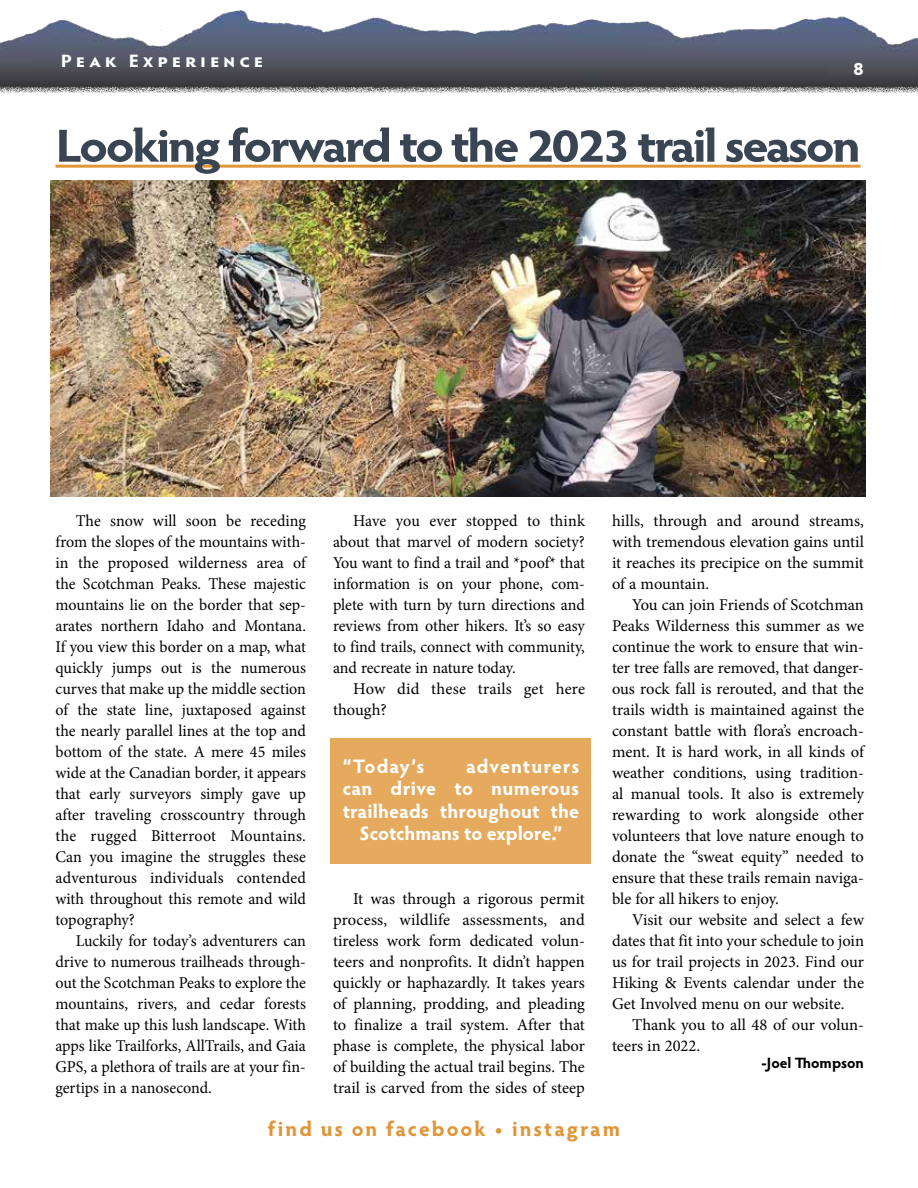
<style>
.page{position:relative;width:918px;height:1188px;background:#fff}
.page>*{position:absolute;margin:0;border:0;box-sizing:border-box;transform-origin:0 0}
.t1{font:700 46.5px "Hypatia Sans Pro";letter-spacing:-.05em;color:#3a4554;scale:1.1 1}
.t2{font:700 21px "Hypatia Sans Pro";color:#e09537}
.t3{font:700 19.5px "Hypatia Sans Pro";letter-spacing:.015em;color:#fff}
.t4{font:700 18px "Hypatia Sans Pro";letter-spacing:.2em;color:#fff;scale:1.1 1}
.t5{font:16.5px/21px "Minion Pro";color:#000;text-align:justify}
.t6{font:700 15px "Hypatia Sans Pro";color:#000}
</style>
<div class="page">
<img style="left:0;top:10px;width:918px;height:83px">
<img style="left:51px;top:180px;width:814px;height:316px">
<hr style="left:55px;top:165px;width:806px;height:3px;background:#e09537">
<div style="left:330px;top:738px;width:261px;height:125px;background:#e6aa5f"></div>
<p class="t4" style="left:61px;top:48px;width:186px">Peak Experience</p>
<p class="t4" style="left:853px;top:56px;width:11px">8</p>
<h1 class="t1" style="left:55px;top:113px;width:734px">Looking forward to the 2023 trail season</h1>
<p class="t5" style="left:55px;top:511px;width:252px;text-indent:20px">The snow will soon be receding from the slopes of the mountains with&shy;in the proposed wilderness area of the Scotchman Peaks. These majestic mountains lie on the border that sep&shy;arates northern Idaho and Montana.<br>If you view this border on a map, what quickly jumps out is the numerous curves that make up the middle section of the state line, juxtaposed against the nearly parallel lines at the top and bottom of the state. A mere 45 miles wide at the Canadian border, it appears that early surveyors simply gave up after traveling crosscountry through the rugged Bitterroot Mountains.<br>Can you imagine the struggles these adventurous individuals contended with throughout this remote and wild topography?</p>
<p class="t5" style="left:55px;top:931px;width:252px;text-indent:20px">Luckily for today’s adventurers can drive to numerous trailheads through&shy;out the Scotchman Peaks to explore the mountains, rivers, and cedar forests that make up this lush landscape. With apps like Trailforks, AllTrails, and Gaia GPS, a plethora of trails are at your fin&shy;gertips in a nanosecond.</p>
<p class="t5" style="left:333px;top:511px;width:254px;text-indent:20px">Have you ever stopped to think about that marvel of modern society?<br>You want to find a trail and *poof* that information is on your phone, com&shy;plete with turn by turn directions and reviews from other hikers. It’s so easy to find trails, connect with community, and recreate in nature today.</p>
<p class="t5" style="left:333px;top:679px;width:254px;text-indent:20px">How did these trails get here though?</p>
<p class="t3" style="left:343px;top:752px;width:83px">“Today’s</p>
<p class="t3" style="left:466px;top:752px;width:115px">adventurers</p>
<p class="t3" style="left:343px;top:775px;width:238px">can drive to numerous</p>
<p class="t3" style="left:343px;top:797px;width:238px">trailheads throughout the</p>
<p class="t3" style="left:360px;top:820px;width:204px">Scotchmans to explore.”</p>
<p class="t5" style="left:333px;top:889px;width:254px;text-indent:20px">It was through a rigorous permit process, wildlife assessments, and tireless work form dedicated volun&shy;teers and nonprofits. It didn’t happen quickly or haphazardly. It takes years of planning, prodding, and pleading to finalize a trail system. After that phase is complete, the physical labor of building the actual trail begins. The trail is carved from the sides of steep</p>
<p class="t5" style="left:612px;top:511px;width:254px">hills, through and around streams, with tremendous elevation gains until it reaches its precipice on the summit of a mountain.</p>
<p class="t5" style="left:612px;top:595px;width:254px;text-indent:20px">You can join Friends of Scotchman Peaks Wilderness this summer as we continue the work to ensure that win&shy;ter tree falls are removed, that danger&shy;ous rock fall is rerouted, and that the trails width is maintained against the constant battle with flora’s encroach&shy;ment. It is hard work, in all kinds of weather conditions, using tradition&shy;al manual tools. It also is extremely rewarding to work alongside other volunteers that love nature enough to donate the “sweat equity” needed to ensure that these trails remain naviga&shy;ble for all hikers to enjoy.</p>
<p class="t5" style="left:612px;top:910px;width:254px;text-indent:20px">Visit our website and select a few dates that fit into your schedule to join us for trail projects in 2023. Find our Hiking &amp; Events calendar under the Get Involved menu on our website.</p>
<p class="t5" style="left:612px;top:1015px;width:254px;text-indent:20px">Thank you to all 48 of our volun&shy;teers in 2022.</p>
<p class="t6" style="left:762px;top:1052px;width:104px">-Joel Thompson</p>
<p class="t2" style="left:268px;top:1114px;width:354px">find us on facebook • instagram</p>
</div>
